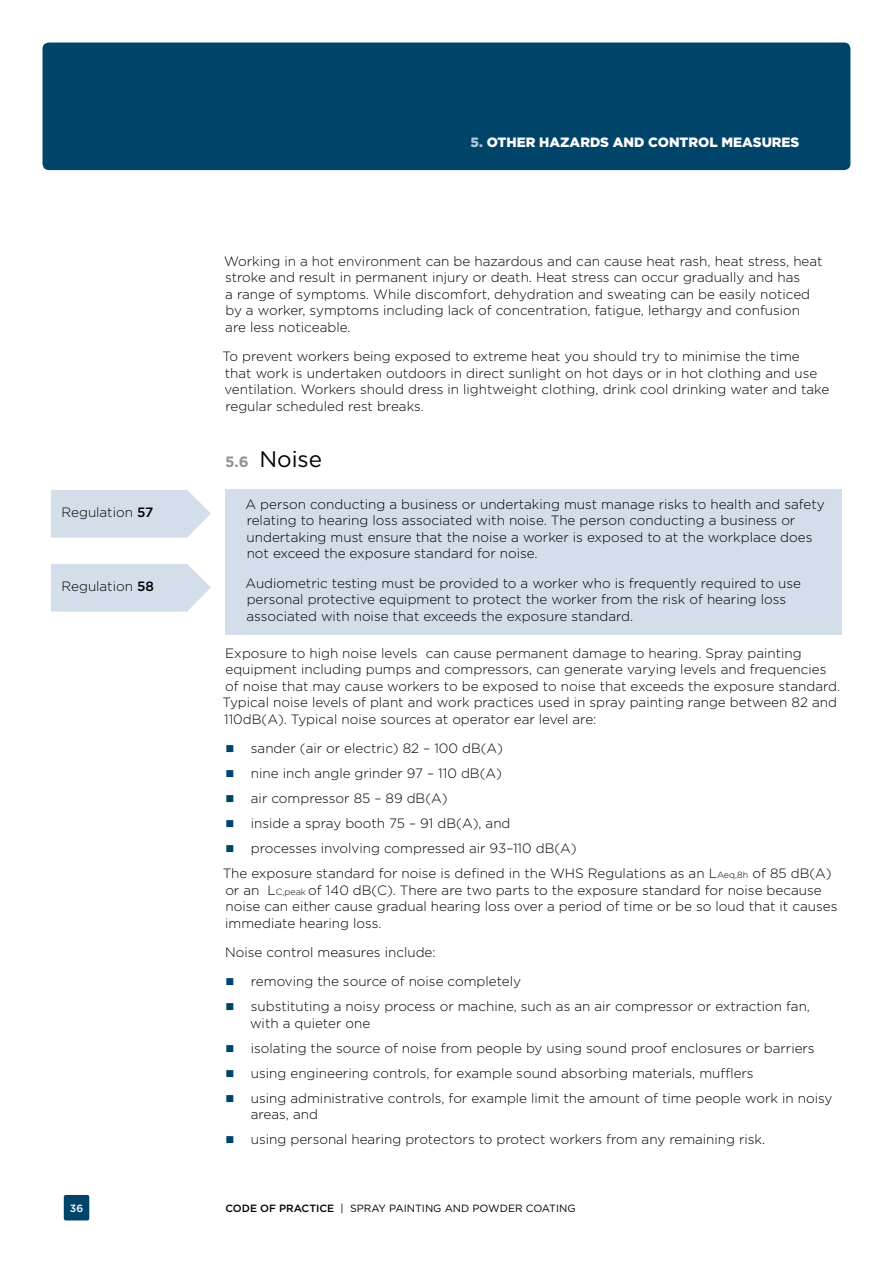
<style>
.page{position:relative;width:893px;height:1263px;background:#fff}
.page>*{position:absolute;margin:0;border:0;box-sizing:border-box;transform-origin:0 0}
.t1{font:22.5px "Gotham";color:#000}
.t2{font:300 13.5px/16.5px "Gotham";color:#000}
.t3{font:900 13.5px "Gotham";color:#fff}
.t4{font:10.5px "Gotham";color:#000}
.t5{font:500 10.5px "Gotham";color:#fff}
.s1{font-weight:500}
.s2{color:#b1c6da}
.s3{font-weight:700;font-size:15px;color:#939598}
.s4{font-size:9px}
</style>
<div class="page">
<div style="left:43px;top:43px;width:807px;height:127px;background:#00446a;border-radius:6px"></div>
<div style="left:64px;top:1195px;width:25px;height:25px;background:#00446a;border-radius:2px"></div>
<div style="left:225px;top:489px;width:617px;height:145px;background:#d3deea"></div>
<svg style="left:51px;top:490px;width:160px;height:48px"></svg>
<svg style="left:51px;top:564px;width:160px;height:48px"></svg>
<p class="t2" style="left:62px;top:505px;width:93px">Regulation <span class="s1">57</span></p>
<p class="t2" style="left:62px;top:579px;width:94px">Regulation <span class="s1">58</span></p>
<p class="t3" style="left:471px;top:137px;width:330px"><span class="s2">5.</span> OTHER HAZARDS AND CONTROL MEASURES</p>
<p class="t2" style="left:224px;top:254px;width:600px">Working in a hot environment can be hazardous and can cause heat rash, heat stress, heat stroke and result in permanent injury or death. Heat stress can occur gradually and has<br>a range of symptoms. While discomfort, dehydration and sweating can be easily noticed by a worker, symptoms including lack of concentration, fatigue, lethargy and confusion are less noticeable.</p>
<p class="t2" style="left:223px;top:349px;width:608px">To prevent workers being exposed to extreme heat you should try to minimise the time that work is undertaken outdoors in direct sunlight on hot days or in hot clothing and use ventilation. Workers should dress in lightweight clothing, drink cool drinking water and take regular scheduled rest breaks.</p>
<h1 class="t1" style="left:225px;top:449px;width:98px"><span class="s3">5.6</span> Noise</h1>
<p class="t2" style="left:245px;top:496px;width:581px">A person conducting a business or undertaking must manage risks to health and safety relating to hearing loss associated with noise. The person conducting a business or undertaking must ensure that the noise a worker is exposed to at the workplace does not exceed the exposure standard for noise.</p>
<p class="t2" style="left:245px;top:575px;width:557px">Audiometric testing must be provided to a worker who is frequently required to use personal protective equipment to protect the worker from the risk of hearing loss associated with noise that exceeds the exposure standard.</p>
<p class="t2" style="left:223px;top:645px;width:619px">Exposure to high noise levels can cause permanent damage to hearing. Spray painting equipment including pumps and compressors, can generate varying levels and frequencies of noise that may cause workers to be exposed to noise that exceeds the exposure standard.<br>Typical noise levels of plant and work practices used in spray painting range between 82 and 110dB(A). Typical noise sources at operator ear level are:</p>
<p class="t2" style="left:251px;top:741px;width:254px">sander (air or electric) 82 – 100 dB(A)</p>
<p class="t2" style="left:251px;top:766px;width:253px">nine inch angle grinder 97 – 110 dB(A)</p>
<p class="t2" style="left:251px;top:791px;width:198px">air compressor 85 – 89 dB(A)</p>
<p class="t2" style="left:251px;top:816px;width:261px">inside a spray booth 75 – 91 dB(A), and</p>
<p class="t2" style="left:251px;top:841px;width:327px">processes involving compressed air 93–110 dB(A)</p>
<p class="t2" style="left:223px;top:866px;width:610px">The exposure standard for noise is defined in the WHS Regulations as an L<span class="s4">Aeq,8h</span> of 85 dB(A)</p>
<p class="t2" style="left:225px;top:882px;width:614px">or an L<span class="s4">C,peak</span> of 140 dB(C). There are two parts to the exposure standard for noise because noise can either cause gradual hearing loss over a period of time or be so loud that it causes immediate hearing loss.</p>
<p class="t2" style="left:251px;top:938px;width:272px;line-height:29.2px;text-indent:-26px">Noise control measures include:<br>removing the source of noise completely</p>
<p class="t2" style="left:250px;top:999px;width:561px">substituting a noisy process or machine, such as an air compressor or extraction fan, with a quieter one</p>
<p class="t2" style="left:251px;top:1036px;width:583px;line-height:25px">isolating the source of noise from people by using sound proof enclosures or barriers using engineering controls, for example sound absorbing materials, mufflers<br>using administrative controls, for example limit the amount of time people work in noisy</p>
<p class="t2" style="left:251px;top:1102px;width:516px;line-height:25px">areas, and<br>using personal hearing protectors to protect workers from any remaining risk.</p>
<p class="t5" style="left:70px;top:1204px;width:15px">36</p>
<p class="t4" style="left:225px;top:1204px;width:352px"><span class="s1">CODE OF PRACTICE</span> | SPRAY PAINTING AND POWDER COATING</p>
</div>
